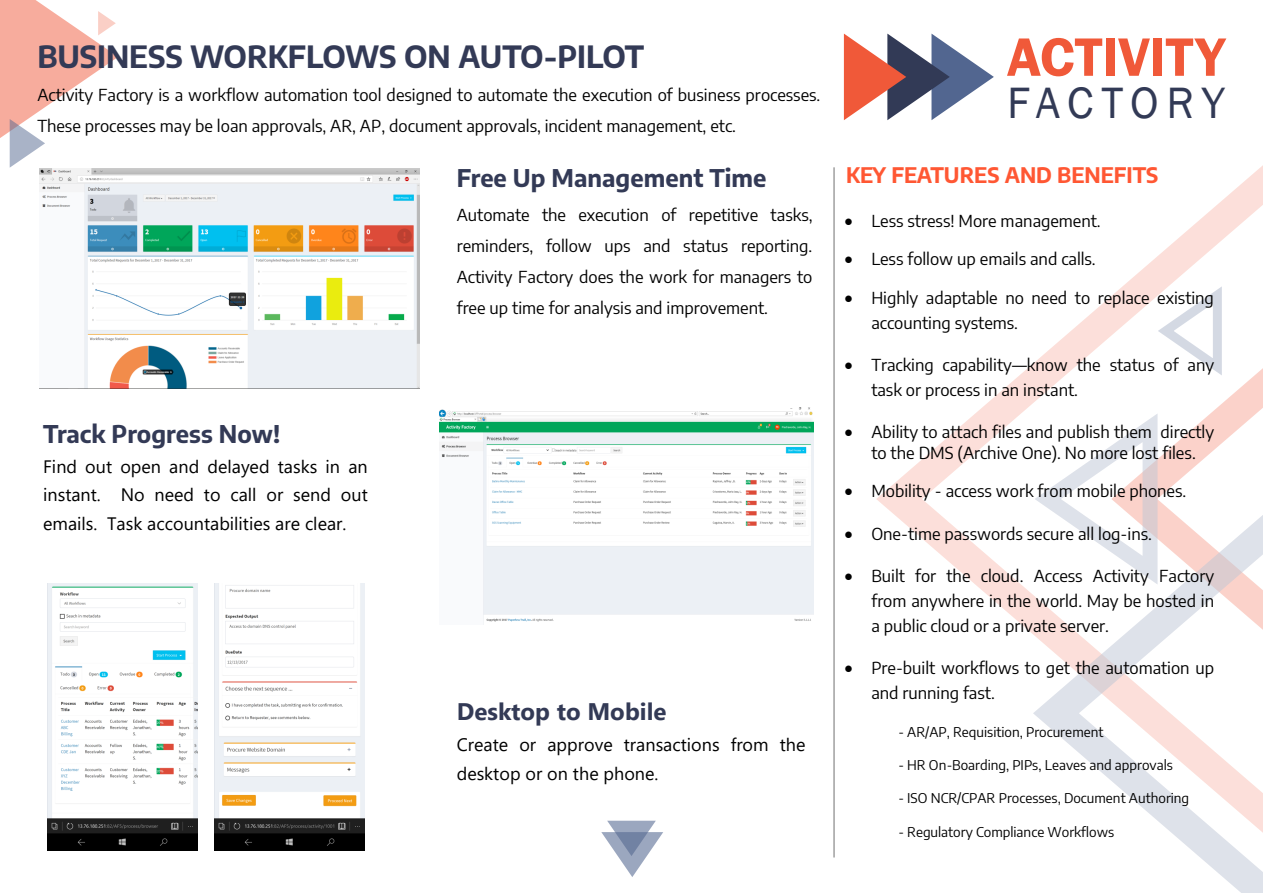
<style>
.page{position:relative;width:1263px;height:893px;background:#fff}
.page>*{position:absolute;margin:0;border:0;box-sizing:border-box;transform-origin:0 0}
.t1{font:600 55.95px "Franklin Gothic";color:#f05939}
.t2{font:45.15px "Franklin Gothic";letter-spacing:.16em;color:#323a56}
.t3{font:700 30.15px "Encode Sans";letter-spacing:-.005em;color:#333a56}
.t4{font:700 24px "Encode Sans";color:#333a56}
.t5{font:700 24px "Segoe UI";color:#333a56}
.t6{font:700 21px "Encode Sans";color:#ff5733}
.t7{font:18px/29px "Segoe UI";color:#000;text-align:justify}
.t8{font:16.65px "Encode Sans";letter-spacing:-.005em;color:#000}
.t9{font:16.5px/30.9px "Encode Sans";letter-spacing:-.005em;color:#000}
.t10{font:13.5px "Encode Sans";color:#000}
</style>
<div class="page">
<svg style="left:876px;top:165px;width:387px;height:469px"></svg>
<svg style="left:1033px;top:435px;width:230px;height:458px"></svg>
<svg style="left:601px;top:821px;width:62px;height:56px"></svg>
<svg style="left:0;top:0;width:118px;height:168px"></svg>
<hr style="left:833px;top:167px;width:2px;height:690px;background:#808080">
<img style="left:439px;top:407px;width:375px;height:217px">
<img style="left:40px;top:169px;width:379px;height:219px">
<img style="left:47px;top:584px;width:150px;height:267px">
<img style="left:214px;top:584px;width:150px;height:267px">
<svg style="left:844px;top:34px;width:150px;height:86px"></svg>
<h3 class="t3" style="left:37px;top:35px;width:608px">BUSINESS WORKFLOWS ON AUTO-PILOT</h3>
<p class="t9" style="left:37px;top:79px;width:784px">Activity Factory is a workflow automation tool designed to automate the execution of business processes.<br>These processes may be loan approvals, AR, AP, document approvals, incident management, etc.</p>
<h3 class="t4" style="left:43px;top:416px;width:239px">Track Progress Now!</h3>
<p class="t7" style="left:43px;top:450px;width:326px">Find out open and delayed tasks in an instant. No need to call or send out emails. Task accountabilities are clear.</p>
<h3 class="t4" style="left:457px;top:160px;width:311px">Free Up Management Time</h3>
<p class="t9" style="left:457px;top:199px;width:357px;text-align:justify">Automate the execution of repetitive tasks, reminders, follow ups and status reporting.<br>Activity Factory does the work for managers to free up time for analysis and improvement.</p>
<h3 class="t5" style="left:457px;top:689px;width:211px">Desktop to Mobile</h3>
<p class="t7" style="left:457px;top:729px;width:350px">Create or approve transactions from the desktop or on the phone.</p>
<h1 class="t1" style="left:1007px;top:23px;width:219px">ACTIVITY</h1>
<h2 class="t2" style="left:1007px;top:75px;width:219px">FACTORY</h2>
<p class="t6" style="left:846px;top:160px;width:314px">KEY FEATURES AND BENEFITS</p>
<p class="t9" style="left:844px;top:204px;width:258px">• Less stress! More management.</p>
<p class="t8" style="left:844px;top:248px;width:253px">• Less follow up emails and calls.</p>
<p class="t9" style="left:871px;top:284px;width:344px;line-height:25.2px;text-indent:-27px">• Highly adaptable no need to replace existing accounting systems.</p>
<p class="t9" style="left:871px;top:352px;width:344px;line-height:25px;text-indent:-27px">• Tracking capability—know the status of any task or process in an instant.</p>
<p class="t9" style="left:844px;top:416px;width:371px">• Ability to attach files and publish them directly</p>
<p class="t8" style="left:871px;top:441px;width:326px">to the DMS (Archive One). No more lost files.</p>
<p class="t9" style="left:844px;top:475px;width:343px">• Mobility - access work from mobile phones.</p>
<p class="t9" style="left:844px;top:517px;width:309px">• One-time passwords secure all log-ins.</p>
<p class="t9" style="left:871px;top:563px;width:344px;line-height:24.8px;text-align:justify;text-indent:-27px">• Built for the cloud. Access Activity Factory from anywhere in the world. May be hosted in a public cloud or a private server.</p>
<p class="t9" style="left:871px;top:654px;width:344px;line-height:25.2px;text-indent:-27px">• Pre-built workflows to get the automation up and running fast.</p>
<p class="t10" style="left:898px;top:722px;width:207px">- AR/AP, Requisition, Procurement</p>
<p class="t10" style="left:898px;top:756px;width:276px">- HR On-Boarding, PIPs, Leaves and approvals</p>
<p class="t10" style="left:898px;top:789px;width:292px">- ISO NCR/CPAR Processes, Document Authoring</p>
<p class="t10" style="left:898px;top:822px;width:217px">- Regulatory Compliance Workflows</p>
</div>
